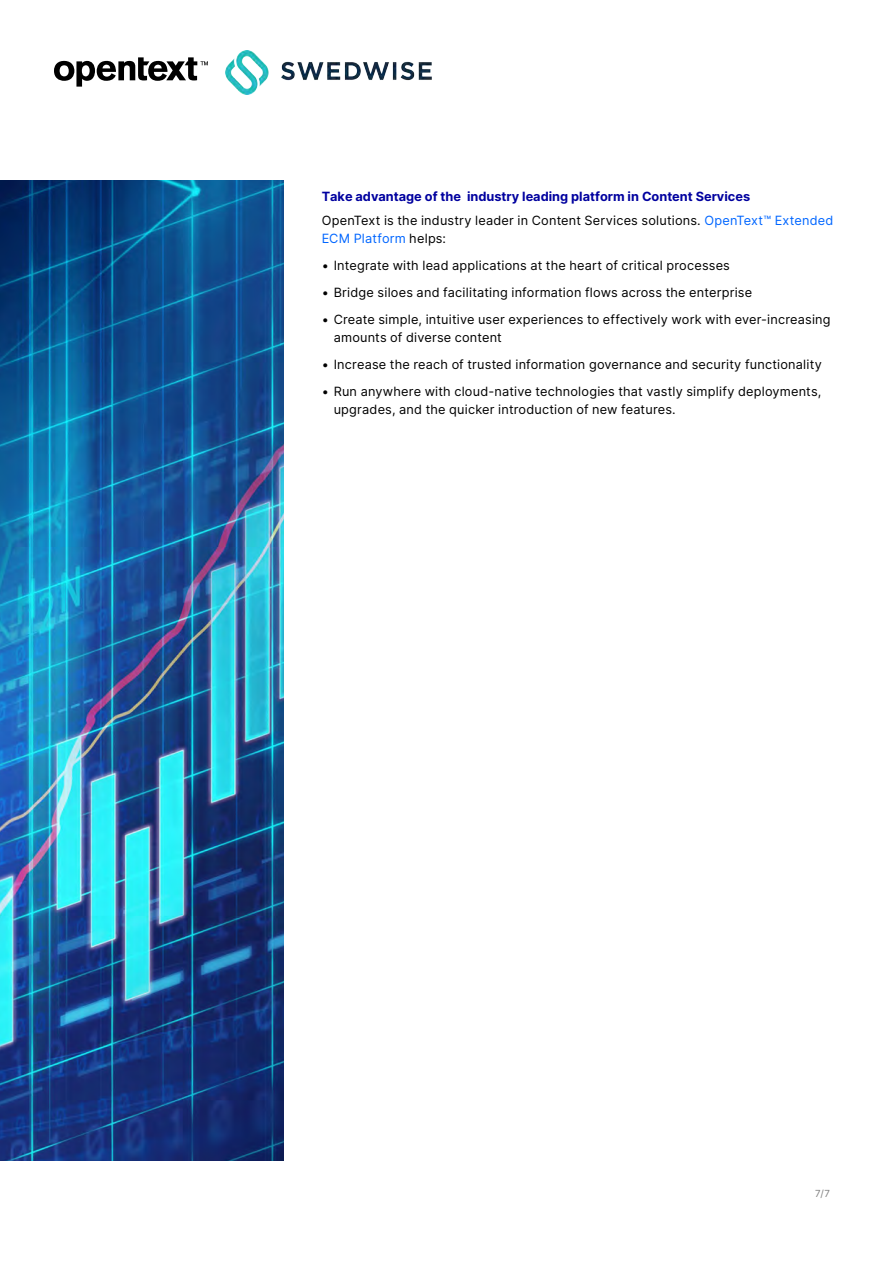
<style>
.page{position:relative;width:893px;height:1263px;background:#fff}
.page>*{position:absolute;margin:0;border:0;box-sizing:border-box;transform-origin:0 0}
.t1{font:12.75px/18px "Inter";letter-spacing:.015em;color:#000}
.Body{font:700 12.75px/24.5px "Inter";color:#00009f}
.Body-2{font:12.75px "Inter";letter-spacing:.015em;color:#06f}
.t2{font:9.75px "Inter";color:#808080}
.s1{font-weight:400;color:#000}
.s2{font-weight:400;color:#06f}
.s3{color:#000}
</style>
<div class="page">
<svg style="left:54px;top:57px;width:154px;height:30px"></svg>
<img style="left:0;top:180px;width:284px;height:981px">
<img style="left:225px;top:51px;width:207px;height:44px">
<p class="Body" style="left:322px;top:183px;width:513px">Take advantage of the industry leading platform in Content Services<br><span class="s1">OpenText is the industry leader in Content Services solutions.</span> <span class="s2">OpenText™ Extended</span></p>
<p class="Body-2" style="left:322px;top:229px;width:126px">ECM Platform <span class="s3">helps:</span></p>
<p class="t1" style="left:322px;top:256px;width:410px">• Integrate with lead applications at the heart of critical processes</p>
<p class="t1" style="left:322px;top:283px;width:432px">• Bridge siloes and facilitating information flows across the enterprise</p>
<p class="t1" style="left:334px;top:310px;width:499px;text-indent:-12px">• Create simple, intuitive user experiences to effectively work with ever-increasing amounts of diverse content</p>
<p class="t1" style="left:322px;top:355px;width:502px">• Increase the reach of trusted information governance and security functionality</p>
<p class="t1" style="left:334px;top:382px;width:489px;text-indent:-12px">• Run anywhere with cloud-native technologies that vastly simplify deployments, upgrades, and the quicker introduction of new features.</p>
<p class="t2" style="left:815px;top:1186px;width:16px">7/7</p>
</div>
